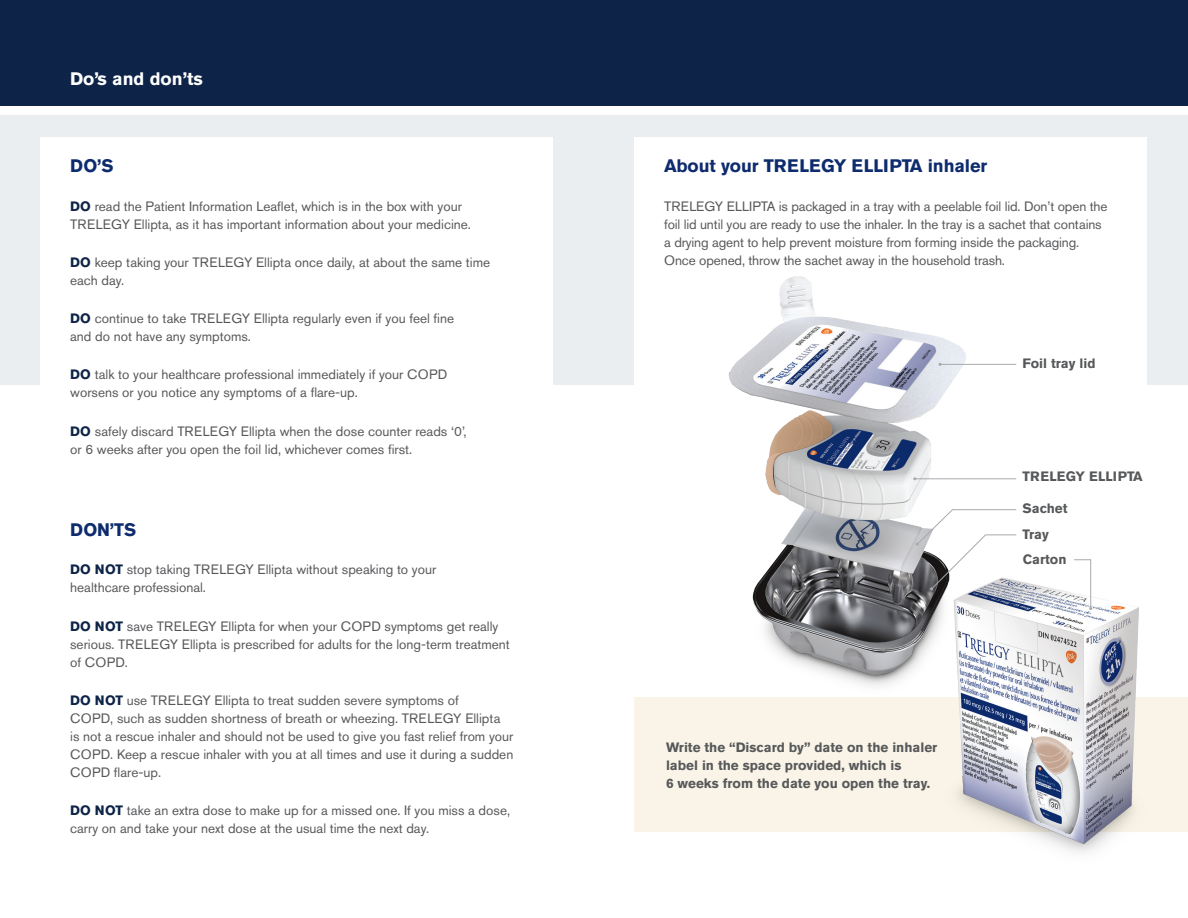
<style>
.page{position:relative;width:1188px;height:918px;background:#fff}
.page>*{position:absolute;margin:0;border:0;box-sizing:border-box;transform-origin:0 0}
.t1{font:700 18px "Akzidenz Grotesk BE";letter-spacing:-.005em;color:#0d2b6d}
.t2{font:700 18px "Akzidenz Grotesk BE";color:#fff}
.t3{font:13.5px/18px "Akzidenz Grotesk BE";color:#57585a}
.t4{font:700 13.5px/18px "Akzidenz Grotesk BE";color:#57585a}
.s1{font-weight:700;color:#0d2347}
.s2{color:#fff}
</style>
<div class="page">
<div style="left:0;top:115px;width:594px;height:270px;background:#ebeef0"></div>
<div style="left:594px;top:115px;width:594px;height:270px;background:#ebeef0"></div>
<div style="left:40px;top:138px;width:514px;height:753px;background:#fff"></div>
<div style="left:0;top:0;width:1188px;height:105px;background:#0d2347"></div>
<div style="left:634px;top:140px;width:514px;height:751px;background:#fff"></div>
<div style="left:634px;top:697px;width:554px;height:135px;background:#f9f4e7"></div>
<img style="left:728px;top:276px;width:248px;height:410px">
<img style="left:890px;top:510px;width:249px;height:343px">
<svg style="left:1073px;top:559px;width:19px;height:51px"></svg>
<hr style="left:940px;top:364px;width:76px;height:1px;background:#a8a9ad">
<hr style="left:915px;top:478px;width:101px;height:1px;background:#a8a9ad">
<svg style="left:916px;top:509px;width:101px;height:81px"></svg>
<h1 class="t2" style="left:70px;top:68px;width:134px">Do’s and don’ts</h1>
<h1 class="t1" style="left:70px;top:156px;width:45px">DO’S</h1>
<p class="t3" style="left:70px;top:197px;width:402px"><span class="s1">DO</span> read the Patient Information Leaflet, which is in the box with your<br>TRELEGY Ellipta, as it has important information about your medicine.</p>
<p class="t3" style="left:70px;top:253px;width:421px"><span class="s1">DO</span> keep taking your TRELEGY Ellipta once daily, at about the same time each day.</p>
<p class="t3" style="left:70px;top:309px;width:385px"><span class="s1">DO</span> continue to take TRELEGY Ellipta regularly even if you feel fine and do not have any symptoms.</p>
<p class="t3" style="left:70px;top:365px;width:379px"><span class="s1">DO</span> talk to your healthcare professional immediately if your COPD worsens or you notice any symptoms of a flare-up.</p>
<p class="t3" style="left:70px;top:422px;width:398px"><span class="s1">DO</span> safely discard TRELEGY Ellipta when the dose counter reads ‘0’, or 6 weeks after you open the foil lid, whichever comes first.</p>
<h1 class="t1" style="left:70px;top:519px;width:140px">DON’TS <span class="s2">DONT’S</span></h1>
<p class="t3" style="left:70px;top:561px;width:368px"><span class="s1">DO NOT</span> stop taking TRELEGY Ellipta without speaking to your healthcare professional.</p>
<p class="t3" style="left:70px;top:617px;width:441px"><span class="s1">DO NOT</span> save TRELEGY Ellipta for when your COPD symptoms get really serious. TRELEGY Ellipta is prescribed for adults for the long-term treatment of COPD.</p>
<p class="t3" style="left:70px;top:691px;width:445px"><span class="s1">DO NOT</span> use TRELEGY Ellipta to treat sudden severe symptoms of<br>COPD, such as sudden shortness of breath or wheezing. TRELEGY Ellipta<br>is not a rescue inhaler and should not be used to give you fast relief from your COPD. Keep a rescue inhaler with you at all times and use it during a sudden COPD flare-up.</p>
<p class="t3" style="left:70px;top:801px;width:441px"><span class="s1">DO NOT</span> take an extra dose to make up for a missed one. If you miss a dose, carry on and take your next dose at the usual time the next day.</p>
<h1 class="t1" style="left:664px;top:156px;width:324px">About your TRELEGY ELLIPTA inhaler</h1>
<p class="t3" style="left:664px;top:197px;width:445px">TRELEGY ELLIPTA is packaged in a tray with a peelable foil lid. Don’t open the foil lid until you are ready to use the inhaler. In the tray is a sachet that contains a drying agent to help prevent moisture from forming inside the packaging.<br>Once opened, throw the sachet away in the household trash.</p>
<p class="t4" style="left:1023px;top:354px;width:74px">Foil tray lid</p>
<p class="t4" style="left:1023px;top:467px;width:122px">TRELEGY ELLIPTA</p>
<p class="t4" style="left:1023px;top:500px;width:46px">Sachet</p>
<p class="t4" style="left:666px;top:738px;width:273px">Write the “Discard by” date on the inhaler label in the space provided, which is<br>6 weeks from the date you open the tray.</p>
<p class="t4" style="left:1023px;top:521px;width:45px;line-height:25.5px">Tray<br>Carton</p>
</div>
